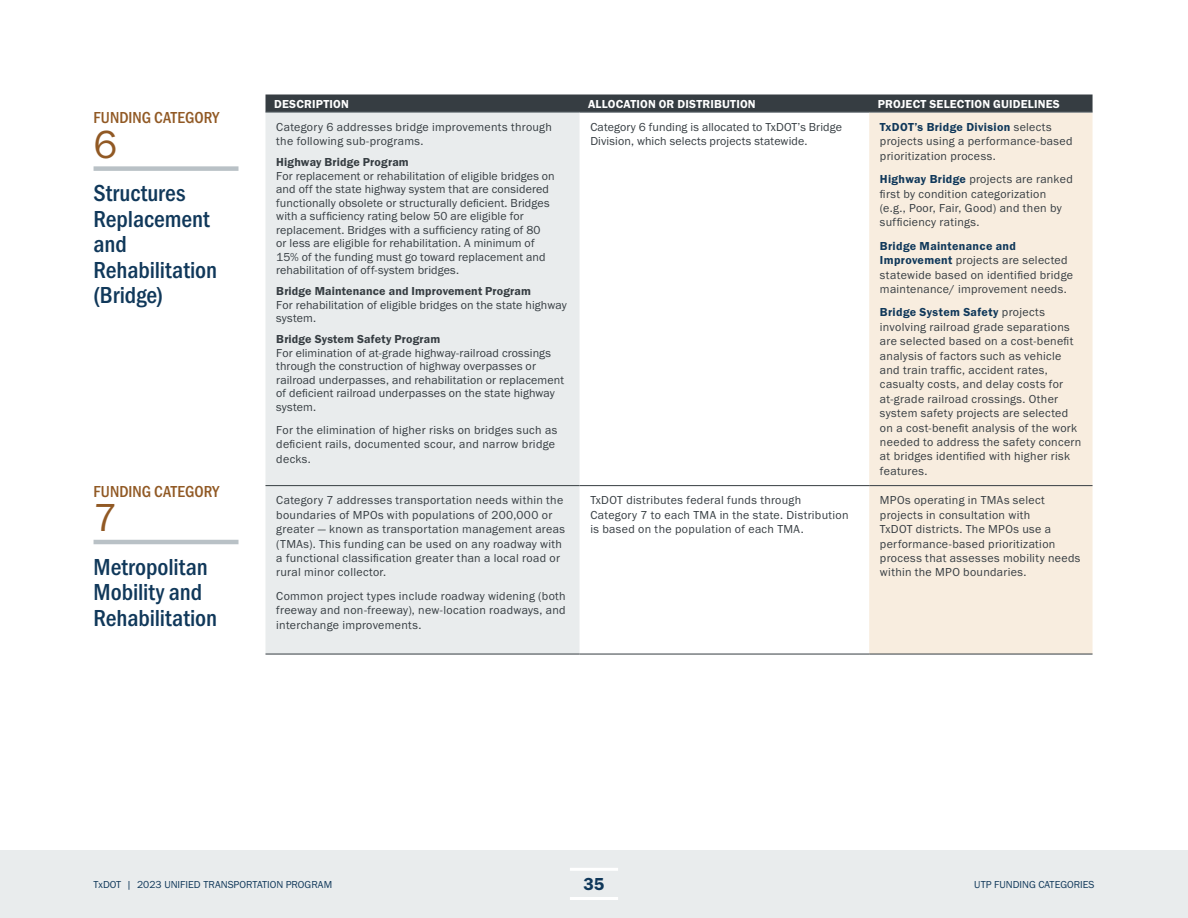
<style>
.page{position:relative;width:1188px;height:918px;background:#fff}
.page>*{position:absolute;margin:0;border:0;box-sizing:border-box;transform-origin:0 0}
.Body_8_5pt{font:40.5px "Franklin Gothic URW Boo";color:#915924}
.Head_1_Blue{font:500 24px/25.5px "Franklin Gothic URW Cond";letter-spacing:-.005em;color:#10385a}
.t1{font:18px "Franklin Gothic URW Dem";color:#10385a}
.Head_2_caps{font:500 16.5px "Franklin Gothic URW Cond";letter-spacing:.005em;color:#915924}
.Cell_Left_Space{font:12px/14.4px "Franklin Gothic URW Boo";letter-spacing:.025em;color:#363d42}
.Cell_Left_NoSpace{font:12px/13.5px "Franklin Gothic URW Boo";letter-spacing:.01em;color:#363d42}
.Cell_Bold_space{font:12px "Franklin Gothic URW Dem";letter-spacing:.01em;color:#363d42}
.Column_Head_Left{font:12px "Franklin Gothic URW Dem";letter-spacing:.015em;color:#fff}
.t2{font:10.5px "Franklin Gothic URW Boo";color:#10385a}
.s1{font-family:"Franklin Gothic URW Dem";color:#10385a}
</style>
<div class="page">
<div style="left:0;top:850px;width:1188px;height:68px;background:#e9eced"></div>
<hr style="left:570px;top:868px;width:48px;height:3px;background:#fff">
<hr style="left:570px;top:897px;width:48px;height:3px;background:#fff">
<svg style="left:266px;top:94px;width:827px;height:18px;background:#3c4348"></svg>
<div style="left:266px;top:113px;width:314px;height:541px;background:#e9eced"></div>
<div style="left:869px;top:113px;width:224px;height:541px;background:#f8eddf"></div>
<hr style="left:580px;top:112px;width:289px;height:1px;background:#6f787e">
<hr style="left:869px;top:112px;width:224px;height:1px;background:#6f787e">
<hr style="left:266px;top:485px;width:314px;height:1px;background:#363d42">
<hr style="left:580px;top:485px;width:289px;height:1px;background:#363d42">
<hr style="left:869px;top:485px;width:224px;height:1px;background:#363d42">
<hr style="left:266px;top:654px;width:314px;height:1px;background:#363d42">
<hr style="left:580px;top:654px;width:289px;height:1px;background:#363d42">
<hr style="left:869px;top:654px;width:224px;height:1px;background:#363d42">
<hr style="left:266px;top:112px;width:314px;height:1px;background:#6f787e">
<div style="left:94px;top:166px;width:145px;height:5px;background:#b9c1c6"></div>
<hr style="left:94px;top:540px;width:145px;height:4px;background:#b9c1c6">
<h3 class="Head_2_caps" style="left:94px;top:106px;width:127px">FUNDING CATEGORY</h3>
<p class="Body_8_5pt" style="left:94px;top:119px;width:25px">6</p>
<h2 class="Head_1_Blue" style="left:94px;top:179px;width:125px">Structures<br>Replacement and<br>Rehabilitation (Bridge)</h2>
<h3 class="Head_2_caps" style="left:94px;top:479px;width:127px">FUNDING CATEGORY</h3>
<p class="Body_8_5pt" style="left:94px;top:492px;width:25px">7</p>
<h2 class="Head_1_Blue" style="left:94px;top:552px;width:125px">Metropolitan<br>Mobility and<br>Rehabilitation</h2>
<p class="Column_Head_Left" style="left:274px;top:97px;width:76px">DESCRIPTION</p>
<p class="Column_Head_Left" style="left:588px;top:97px;width:169px">ALLOCATION OR DISTRIBUTION</p>
<p class="Column_Head_Left" style="left:878px;top:97px;width:184px">PROJECT SELECTION GUIDELINES</p>
<p class="Cell_Left_Space" style="left:276px;top:120px;width:277px">Category 6 addresses bridge improvements through the following sub-programs.</p>
<p class="Cell_Bold_space" style="left:276px;top:155px;width:134px">Highway Bridge Program</p>
<p class="Cell_Left_NoSpace" style="left:276px;top:169px;width:280px">For replacement or rehabilitation of eligible bridges on and off the state highway system that are considered functionally obsolete or structurally deficient. Bridges with a sufficiency rating below 50 are eligible for replacement. Bridges with a sufficiency rating of 80<br>or less are eligible for rehabilitation. A minimum of 15% of the funding must go toward replacement and rehabilitation of off-system bridges.</p>
<p class="Cell_Bold_space" style="left:276px;top:284px;width:256px">Bridge Maintenance and Improvement Program</p>
<p class="Cell_Left_NoSpace" style="left:276px;top:298px;width:292px">For rehabilitation of eligible bridges on the state highway system.</p>
<p class="Cell_Bold_space" style="left:276px;top:332px;width:166px">Bridge System Safety Program</p>
<p class="Cell_Left_NoSpace" style="left:276px;top:346px;width:289px">For elimination of at-grade highway-railroad crossings through the construction of highway overpasses or railroad underpasses, and rehabilitation or replacement of deficient railroad underpasses on the state highway system.</p>
<p class="Cell_Left_Space" style="left:276px;top:423px;width:283px">For the elimination of higher risks on bridges such as deficient rails, documented scour, and narrow bridge decks.</p>
<p class="Cell_Left_Space" style="left:276px;top:493px;width:290px">Category 7 addresses transportation needs within the boundaries of MPOs with populations of 200,000 or greater — known as transportation management areas (TMAs). This funding can be used on any roadway with a functional classification greater than a local road or rural minor collector.</p>
<p class="Cell_Left_Space" style="left:276px;top:588px;width:291px;text-align:justify">Common project types include roadway widening (both freeway and non-freeway), new-location roadways, and interchange improvements.</p>
<p class="Cell_Left_NoSpace" style="left:590px;top:120px;width:253px">Category 6 funding is allocated to TxDOT’s Bridge<br>Division, which selects projects statewide.</p>
<p class="Cell_Left_Space" style="left:880px;top:120px;width:194px"><span class="s1">TxDOT’s Bridge Division</span> selects projects using a performance-based prioritization process.</p>
<p class="Cell_Left_Space" style="left:880px;top:172px;width:194px"><span class="s1">Highway Bridge</span> projects are ranked first by condition categorization (e.g., Poor, Fair, Good) and then by sufficiency ratings.</p>
<p class="Cell_Left_Space" style="left:880px;top:238px;width:195px"><span class="s1">Bridge Maintenance and<br>Improvement</span> projects are selected statewide based on identified bridge maintenance/ improvement needs.</p>
<p class="Cell_Left_Space" style="left:880px;top:305px;width:203px"><span class="s1">Bridge System Safety</span> projects involving railroad grade separations are selected based on a cost-benefit analysis of factors such as vehicle and train traffic, accident rates, casualty costs, and delay costs for at-grade railroad crossings. Other system safety projects are selected on a cost-benefit analysis of the work needed to address the safety concern at bridges identified with higher risk features.</p>
<p class="Cell_Left_Space" style="left:590px;top:493px;width:260px">TxDOT distributes federal funds through<br>Category 7 to each TMA in the state. Distribution is based on the population of each TMA.</p>
<p class="Cell_Left_Space" style="left:880px;top:493px;width:202px">MPOs operating in TMAs select projects in consultation with<br>TxDOT districts. The MPOs use a performance-based prioritization process that assesses mobility needs within the MPO boundaries.</p>
<p class="t2" style="left:94px;top:878px;width:240px">TxDOT | 2023 UNIFIED TRANSPORTATION PROGRAM</p>
<h3 class="t1" style="left:584px;top:873px;width:23px">35</h3>
<p class="t2" style="left:974px;top:878px;width:93px">UTP Fundi ng Categori</p>
<p class="t2" style="left:1083px;top:878px;width:12px">es</p>
</div>
